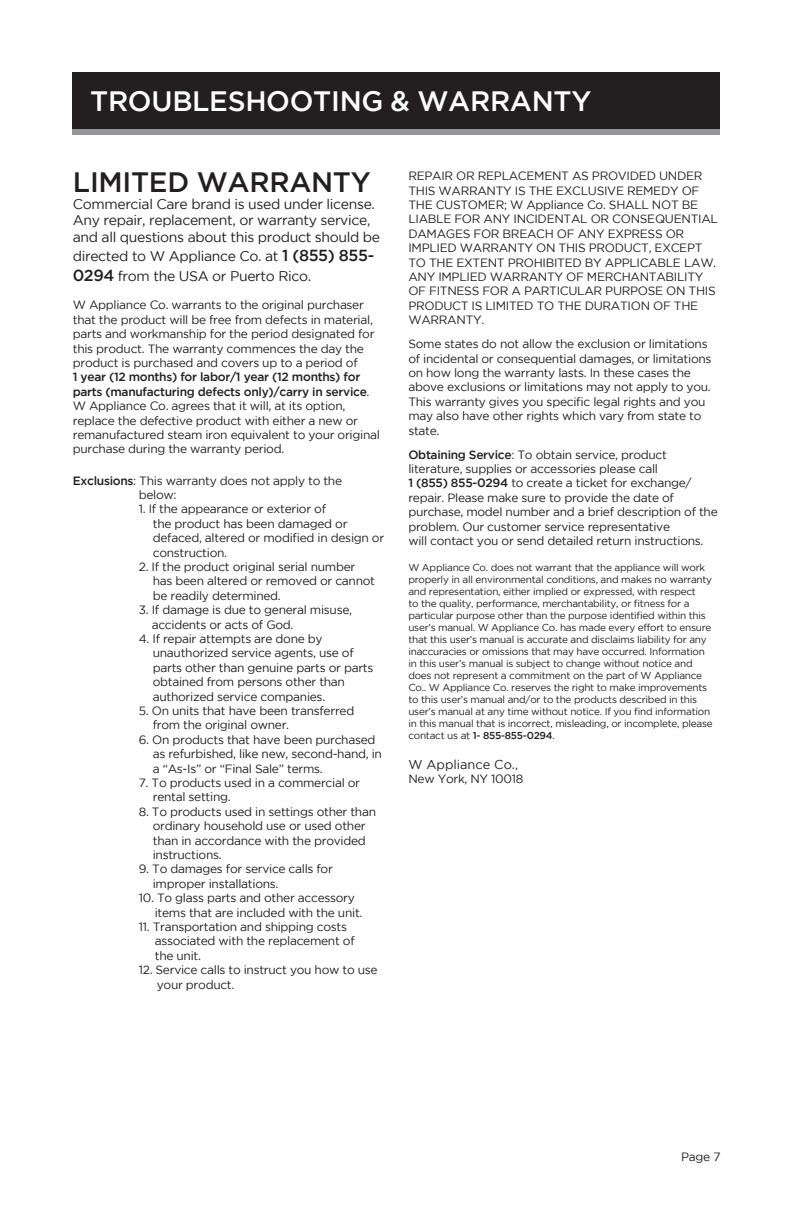
<style>
.page{position:relative;width:792px;height:1224px;background:#fff}
.page>*{position:absolute;margin:0;border:0;box-sizing:border-box;transform-origin:0 0}
.t1{font:500 28px "Gotham";letter-spacing:-.01em;color:#fff}
.t2{font:500 28px "Gotham";letter-spacing:-.01em;color:#231f20}
.body_copy{font:14px/16.8px "Gotham";letter-spacing:-.025em;color:#231f20}
.body_copy-2{font:12.8px "Gotham";color:#231f20}
.body_copy-3{font:12px/14.4px "Gotham";letter-spacing:-.025em;color:#231f20}
.body_copy-4{font:10px/12px "Gotham";letter-spacing:-.025em;color:#231f20}
.s1{font-weight:500;font-size:16px}
.s2{font-weight:500}
.s3{font-size:12px}
</style>
<div class="page">
<div style="left:72px;top:78px;width:648px;height:56px;background:#939598"></div>
<div style="left:72px;top:72px;width:648px;height:57px;background:#231f20"></div>
<p class="t1" style="left:90px;top:85px;width:503px">TROUBLESHOOTING &amp; WARRANTY</p>
<p class="t2" style="left:73px;top:166px;width:299px">LIMITED WARRANTY</p>
<p class="body_copy" style="left:73px;top:195px;width:309px">Commercial Care brand is used under license.<br>Any repair, replacement, or warranty service, and all questions about this product should be</p>
<p class="body_copy" style="left:73px;top:247px;width:303px;line-height:19.2px">directed to W Appliance Co. at <span class="s1">1 (855) 855-<br>0294</span> from the USA or Puerto Rico.</p>
<p class="body_copy-3" style="left:73px;top:298px;width:303px">W Appliance Co. warrants to the original purchaser that the product will be free from defects in material, parts and workmanship for the period designated for this product. The warranty commences the day the product is purchased and covers up to a period of<br><span class="s2">1 year (12 months) for labor/1 year (12 months) for parts (manufacturing defects only)/carry in service</span>.</p>
<p class="body_copy-3" style="left:73px;top:399px;width:309px">W Appliance Co. agrees that it will, at its option, replace the defective product with either a new or remanufactured steam iron equivalent to your original purchase during the warranty period.</p>
<p class="body_copy-3" style="left:73px;top:473px;width:271px"><span class="s2">Exclusions</span>: This warranty does not apply to the</p>
<p class="body_copy-3" style="left:139px;top:487px;width:39px">below:</p>
<p class="body_copy-3" style="left:139px;top:502px;width:189px">1. If the appearance or exterior of</p>
<p class="body_copy-3" style="left:153px;top:516px;width:233px">the product has been damaged or defaced, altered or modified in design or construction.</p>
<p class="body_copy-3" style="left:139px;top:559px;width:218px">2. If the product original serial number</p>
<p class="body_copy-3" style="left:153px;top:574px;width:224px">has been altered or removed or cannot</p>
<p class="body_copy-3" style="left:153px;top:588px;width:130px">be readily determined.</p>
<p class="body_copy-3" style="left:152px;top:603px;width:202px;text-indent:-13px">3. If damage is due to general misuse, accidents or acts of God.</p>
<p class="body_copy-3" style="left:139px;top:631px;width:185px">4. If repair attempts are done by</p>
<p class="body_copy-3" style="left:153px;top:646px;width:222px">unauthorized service agents, use of parts other than genuine parts or parts obtained from persons other than authorized service companies.</p>
<p class="body_copy-3" style="left:139px;top:703px;width:217px">5. On units that have been transferred</p>
<p class="body_copy-3" style="left:153px;top:718px;width:138px">from the original owner.</p>
<p class="body_copy-3" style="left:139px;top:732px;width:238px">6. On products that have been purchased</p>
<p class="body_copy-3" style="left:153px;top:747px;width:231px">as refurbished, like new, second-hand, in a “As-Is” or “Final Sale” terms.</p>
<p class="body_copy-3" style="left:139px;top:775px;width:223px">7. To products used in a commercial or</p>
<p class="body_copy-3" style="left:153px;top:790px;width:79px">rental setting.</p>
<p class="body_copy-3" style="left:139px;top:804px;width:239px">8. To products used in settings other than</p>
<p class="body_copy-3" style="left:153px;top:819px;width:215px;text-align:justify">ordinary household use or used other than in accordance with the provided instructions.</p>
<p class="body_copy-3" style="left:139px;top:862px;width:196px">9. To damages for service calls for</p>
<p class="body_copy-3" style="left:153px;top:876px;width:127px">improper installations.</p>
<p class="body_copy-3" style="left:155px;top:891px;width:209px;text-indent:-16px">10. To glass parts and other accessory items that are included with the unit.</p>
<p class="body_copy-3" style="left:155px;top:919px;width:202px;text-indent:-16px">11. Transportation and shipping costs associated with the replacement of the unit.</p>
<p class="body_copy-3" style="left:157px;top:963px;width:222px;text-indent:-18px">12. Service calls to instruct you how to use your product.</p>
<p class="body_copy-3" style="left:408px;top:168px;width:311px">REPAIR OR REPLACEMENT AS PROVIDED UNDER THIS WARRANTY IS THE EXCLUSIVE REMEDY OF THE CUSTOMER; W Appliance Co. SHALL NOT BE LIABLE FOR ANY INCIDENTAL OR CONSEQUENTIAL DAMAGES FOR BREACH OF ANY EXPRESS OR IMPLIED WARRANTY ON THIS PRODUCT, EXCEPT TO THE EXTENT PROHIBITED BY APPLICABLE LAW.<br>ANY IMPLIED WARRANTY OF MERCHANTABILITY OF FITNESS FOR A PARTICULAR PURPOSE ON THIS PRODUCT IS LIMITED TO THE DURATION OF THE WARRANTY.</p>
<p class="body_copy-3" style="left:408px;top:336px;width:305px">Some states do not allow the exclusion or limitations of incidental or consequential damages, or limitations on how long the warranty lasts. In these cases the above exclusions or limitations may not apply to you.<br>This warranty gives you specific legal rights and you may also have other rights which vary from state to state.</p>
<p class="body_copy-3" style="left:408px;top:447px;width:260px"><span class="s2">Obtaining Service</span>: To obtain service, product literature, supplies or accessories please call</p>
<p class="body_copy-3" style="left:408px;top:476px;width:311px"><span class="s2">1 (855) 855-0294</span> to create a ticket for exchange/ repair. Please make sure to provide the date of purchase, model number and a brief description of the problem. Our customer service representative</p>
<p class="body_copy-3" style="left:408px;top:533px;width:297px">will contact you or send detailed return instructions.</p>
<p class="body_copy-4" style="left:408px;top:562px;width:306px">W Appliance Co. does not warrant that the appliance will work properly in all environmental conditions, and makes no warranty and representation, either implied or expressed, with respect<br>to the quality, performance, merchantability, or fitness for a particular purpose other than the purpose identified within this user’s manual. W Appliance Co. has made every effort to ensure that this user’s manual is accurate and disclaims liability for any inaccuracies or omissions that may have occurred. Information in this user’s manual is subject to change without notice and does not represent a commitment on the part of W Appliance Co.. W Appliance Co. reserves the right to make improvements to this user’s manual and/or to the products described in this user’s manual at any time without notice. If you find information in this manual that is incorrect, misleading, or incomplete, please contact us at <span class="s2">1- 855-855-0294</span>.</p>
<p class="body_copy-2" style="left:408px;top:757px;width:111px">W Appliance Co.<span class="s3">,</span></p>
<p class="body_copy-3" style="left:408px;top:772px;width:116px">New York, NY 10018</p>
<p class="body_copy-3" style="left:681px;top:1149px;width:41px">Page 7</p>
</div>
